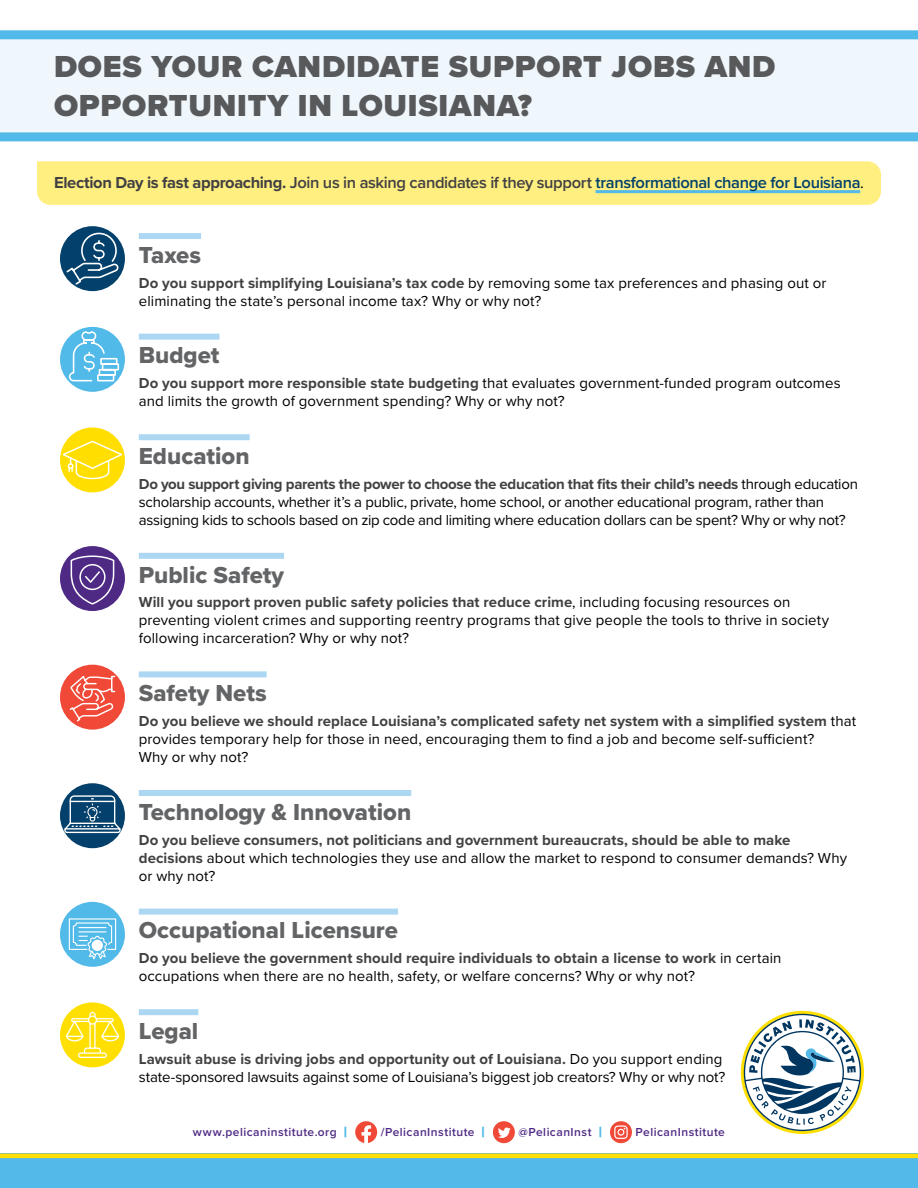
<style>
.page{position:relative;width:918px;height:1188px;background:#fff}
.page>*{position:absolute;margin:0;border:0;box-sizing:border-box;transform-origin:0 0}
.Subheading{font:900 31.5px/39px "Proxima Nova";letter-spacing:.025em;color:#58595b}
.Subheading-2{font:24px "Proxima Nova Extrabld";color:#636466}
.Body{font:600 16.5px "Proxima Nova";letter-spacing:-.02em;color:#414042}
.Body-2{font:15px/18px "Proxima Nova";letter-spacing:.005em;color:#000}
.Body-3{font:15px/18px "Proxima Nova";letter-spacing:-.015em;color:#000}
.Body-4{font:700 15px/18px "Proxima Nova";letter-spacing:.005em;color:#414042}
.t1{font:600 12px "Proxima Nova";letter-spacing:.04em;color:#4f2a84}
.s1{font-weight:700}
.s2{color:#00416a}
.s3{font-weight:400;color:#000}
.s4{font-weight:700;color:#414042}
.s5{font-weight:900;font-size:15px;color:#52b9e9}
</style>
<div class="page">
<svg style="left:0;top:30px;width:918px;height:111px"></svg>
<div style="left:37px;top:161px;width:844px;height:44px;background:#ffee80"></div>
<hr style="left:596px;top:190px;width:264px;height:3px;background:#52b9e9">
<div style="left:60px;top:226px;width:65px;height:65px;background:#03406b;border-radius:50%"></div>
<svg style="left:65px;top:232px;width:55px;height:54px"></svg>
<div style="left:139px;top:233px;width:62px;height:6px;background:#acd7f3"></div>
<div style="left:60px;top:327px;width:65px;height:65px;background:#52bae8;border-radius:50%"></div>
<svg style="left:68px;top:330px;width:52px;height:52px"></svg>
<div style="left:139px;top:334px;width:81px;height:6px;background:#acd7f3"></div>
<div style="left:60px;top:427px;width:65px;height:65px;background:#ffde00;border-radius:50%"></div>
<svg style="left:60px;top:440px;width:64px;height:40px"></svg>
<div style="left:139px;top:434px;width:111px;height:6px;background:#acd7f3"></div>
<div style="left:60px;top:546px;width:65px;height:65px;background:#4f2a84;border-radius:50%"></div>
<svg style="left:71px;top:555px;width:43px;height:50px"></svg>
<div style="left:139px;top:553px;width:145px;height:6px;background:#acd7f3"></div>
<div style="left:60px;top:665px;width:65px;height:65px;background:#f04937;border-radius:50%"></div>
<svg style="left:68px;top:674px;width:48px;height:49px"></svg>
<div style="left:139px;top:671px;width:128px;height:6px;background:#acd7f3"></div>
<div style="left:60px;top:783px;width:65px;height:65px;background:#03406b;border-radius:50%"></div>
<svg style="left:63px;top:795px;width:59px;height:39px"></svg>
<div style="left:139px;top:790px;width:272px;height:6px;background:#acd7f3"></div>
<div style="left:60px;top:902px;width:64px;height:64px;background:#52bae8;border-radius:50%"></div>
<svg style="left:69px;top:918px;width:47px;height:41px"></svg>
<div style="left:139px;top:909px;width:259px;height:6px;background:#acd7f3"></div>
<div style="left:60px;top:1002px;width:65px;height:65px;background:#ffdf00;border-radius:50%"></div>
<svg style="left:66px;top:1012px;width:53px;height:46px"></svg>
<div style="left:139px;top:1009px;width:59px;height:6px;background:#acd7f3"></div>
<svg style="left:741px;top:1011px;width:123px;height:123px"></svg>
<svg style="left:744px;top:1014px;width:117px;height:117px"></svg>
<div style="left:0;top:1154px;width:918px;height:34px;background:#52b9e9"></div>
<hr style="left:0;top:1154px;width:918px;height:4px;background:#ffdf00">
<svg style="left:355px;top:1121px;width:22px;height:22px"></svg>
<div style="left:493px;top:1121px;width:22px;height:22px;background:#f04937;border-radius:50%"></div>
<svg style="left:498px;top:1128px;width:13px;height:10px"></svg>
<div style="left:610px;top:1121px;width:22px;height:22px;background:#f04937;border-radius:50%"></div>
<svg style="left:614px;top:1125px;width:14px;height:14px"></svg>
<p class="Subheading" style="left:54px;top:46px;width:723px">DOES YOUR CANDIDATE SUPPORT JOBS AND<br>OPPORTUNITY IN LOUISIANA?</p>
<p class="Body" style="left:54px;top:170px;width:812px"><span class="s1">Election Day is fast approaching.</span> Join us in asking candidates if they support <span class="s2">transformational change for Louisiana</span><span class="s3">.</span></p>
<p class="Subheading-2" style="left:139px;top:237px;width:64px">Taxes</p>
<p class="Body-2" style="left:139px;top:273px;width:689px"><span class="s4">Do you support simplifying Louisiana’s tax code</span> by removing some tax preferences and phasing out or eliminating the state’s personal income tax? Why or why not?</p>
<p class="Subheading-2" style="left:139px;top:338px;width:82px">Budget</p>
<p class="Body-2" style="left:139px;top:373px;width:703px"><span class="s4">Do you support more responsible state budgeting</span> that evaluates government-funded program outcomes and limits the growth of government spending? Why or why not?</p>
<p class="Subheading-2" style="left:139px;top:438px;width:112px">Education</p>
<p class="Body-3" style="left:139px;top:474px;width:721px"><span class="s4">Do you support giving parents the power to choose the education that fits their child’s needs</span> through education scholarship accounts, whether it’s a public, private, home school, or another educational program, rather than assigning kids to schools based on zip code and limiting where education dollars can be spent? Why or why not?</p>
<p class="Subheading-2" style="left:139px;top:557px;width:147px">Public Safety</p>
<p class="Body-2" style="left:139px;top:593px;width:692px"><span class="s4">Will you support proven public safety policies that reduce crime</span>, including focusing resources on preventing violent crimes and supporting reentry programs that give people the tools to thrive in society following incarceration? Why or why not?</p>
<p class="Subheading-2" style="left:139px;top:675px;width:129px">Safety Nets</p>
<p class="Body-2" style="left:139px;top:711px;width:719px"><span class="s4">Do you believe we should replace Louisiana’s complicated safety net system with a simplified system</span> that provides temporary help for those in need, encouraging them to find a job and become self-sufficient?<br>Why or why not?</p>
<p class="Subheading-2" style="left:139px;top:794px;width:274px">Technology &amp; Innovation</p>
<p class="Body-4" style="left:139px;top:830px;width:710px">Do you believe consumers, not politicians and government bureaucrats, should be able to make decisions <span class="s3">about which technologies they use and allow the market to respond to consumer demands? Why or why not?</span></p>
<p class="Subheading-2" style="left:139px;top:912px;width:261px">Occupational Licensure</p>
<p class="Body-2" style="left:139px;top:948px;width:644px"><span class="s4">Do you believe the government should require individuals to obtain a license to work</span> in certain occupations when there are no health, safety, or welfare concerns? Why or why not?</p>
<p class="Subheading-2" style="left:139px;top:1013px;width:61px">Legal</p>
<p class="Body-2" style="left:139px;top:1049px;width:588px"><span class="s4">Lawsuit abuse is driving jobs and opportunity out of Louisiana.</span> Do you support ending state-sponsored lawsuits against some of Louisiana’s biggest job creators? Why or why not?</p>
<p class="t1" style="left:193px;top:1123px;width:156px">www.pelicaninstitute.org <span class="s5">|</span></p>
<p class="t1" style="left:381px;top:1123px;width:106px">/PelicanInstitute <span class="s5">|</span></p>
<p class="t1" style="left:519px;top:1123px;width:85px">@PelicanInst <span class="s5">|</span></p>
<p class="t1" style="left:636px;top:1123px;width:91px">PelicanInstitute</p>
</div>
